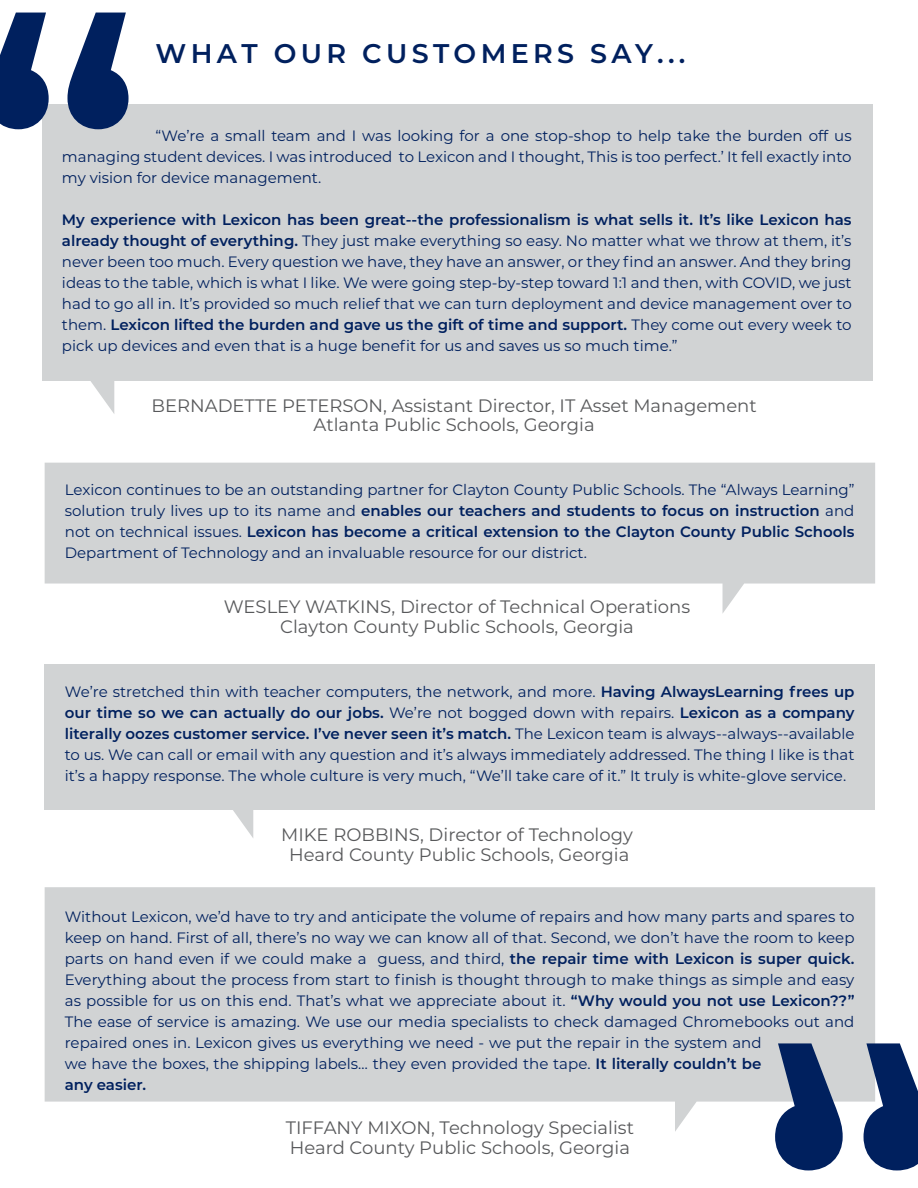
<style>
.page{position:relative;width:918px;height:1188px;background:#fff}
.page>*{position:absolute;margin:0;border:0;box-sizing:border-box;transform-origin:0 0}
.t1{font:600 27px "Montserrat";letter-spacing:.16em;color:#00205e}
.t2{font:18px/19.5px "Montserrat";color:#58595b;text-align:center}
.t3{font:15px/21px "Montserrat";color:#00205e;text-align:justify}
.s1{font-weight:600}
</style>
<div class="page">
<svg style="left:45px;top:463px;width:830px;height:150px;fill:#d1d3d4"></svg>
<div style="left:45px;top:664px;width:830px;height:145px;background:#d1d3d4"></div>
<svg style="left:214px;top:809px;width:40px;height:29px"></svg>
<svg style="left:45px;top:887px;width:830px;height:245px;fill:#d1d3d4"></svg>
<div style="left:42px;top:104px;width:830px;height:277px;background:#d1d3d4"></div>
<svg style="left:91px;top:381px;width:24px;height:33px"></svg>
<svg style="left:0;top:13px;width:129px;height:116px"></svg>
<svg style="left:775px;top:1043px;width:143px;height:127px"></svg>
<h1 class="t1" style="left:156px;top:35px;width:532px">WHAT OUR CUSTOMERS SAY...</h1>
<p class="t3" style="left:62px;top:125px;width:791px;text-indent:94px">“We’re a small team and I was looking for a one stop-shop to help take the burden off us managing student devices. I was introduced to Lexicon and I thought, This is too perfect.’ It fell exactly into my vision for device management.</p>
<p class="t3" style="left:62px;top:209px;width:791px"><span class="s1">My experience with Lexicon has been great--the professionalism is what sells it. It’s like Lexicon has already thought of everything.</span> They just make everything so easy. No matter what we throw at them, it’s never been too much. Every question we have, they have an answer, or they find an answer. And they bring ideas to the table, which is what I like. We were going step-by-step toward 1:1 and then, with COVID, we just had to go all in. It’s provided so much relief that we can turn deployment and device management over to them. <span class="s1">Lexicon lifted the burden and gave us the gift of time and support.</span> They come out every week to pick up devices and even that is a huge benefit for us and saves us so much time.”</p>
<p class="t2" style="left:152px;top:395px;width:607px">BERNADETTE PETERSON, Assistant Director, IT Asset Management<br>Atlanta Public Schools, Georgia</p>
<p class="t3" style="left:65px;top:478px;width:791px">Lexicon continues to be an outstanding partner for Clayton County Public Schools. The “Always Learning” solution truly lives up to its name and <span class="s1">enables our teachers and students to focus on instruction</span> and not on technical issues. <span class="s1">Lexicon has become a critical extension to the Clayton County Public Schools </span>Department of Technology and an invaluable resource for our district.</p>
<p class="t2" style="left:224px;top:596px;width:468px">WESLEY WATKINS, Director of Technical Operations<br>Clayton County Public Schools, Georgia</p>
<p class="t3" style="left:65px;top:681px;width:791px">We’re stretched thin with teacher computers, the network, and more. <span class="s1">Having AlwaysLearning frees up our time so we can actually do our jobs.</span> We’re not bogged down with repairs. <span class="s1">Lexicon as a company literally oozes customer service. I’ve never seen it’s match.</span> The Lexicon team is always--always--available to us. We can call or email with any question and it’s always immediately addressed. The thing I like is that it’s a happy response. The whole culture is very much, “We’ll take care of it.” It truly is white-glove service.</p>
<p class="t2" style="left:281px;top:824px;width:353px">MIKE ROBBINS, Director of Technology<br>Heard County Public Schools, Georgia</p>
<p class="t3" style="left:65px;top:905px;width:791px;text-align:left">Without Lexicon, we’d have to try and anticipate the volume of repairs and how many parts and spares to keep on hand. First of all, there’s no way we can know all of that. Second, we don’t have the room to keep parts on hand even if we could make a guess, and third, <span class="s1">the repair time with Lexicon is super quick.<br></span>Everything about the process from start to finish is thought through to make things as simple and easy as possible for us on this end. That’s what we appreciate about it. <span class="s1">“Why would you not use Lexicon??” </span>The ease of service is amazing. We use our media specialists to check damaged Chromebooks out and repaired ones in. Lexicon gives us everything we need - we put the repair in the system and<br>we have the boxes, the shipping labels… they even provided the tape. <span class="s1">It literally couldn’t be<br>any easier.</span></p>
<p class="t2" style="left:286px;top:1117px;width:350px;text-align:left">TIFFANY MIXON, Technology Specialist<br>Heard County Public Schools, Georgia</p>
</div>
